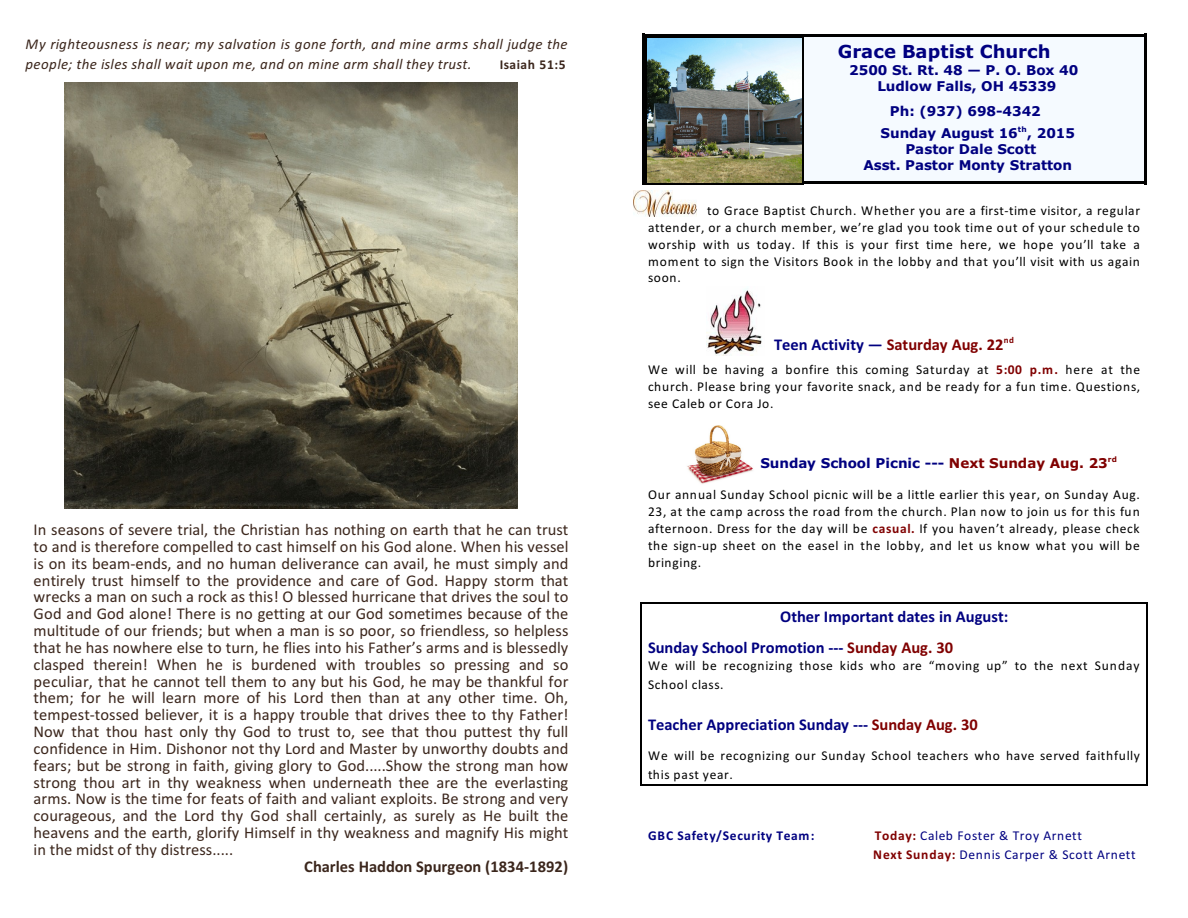
<style>
.page{position:relative;width:1188px;height:918px;background:#fff}
.page>*{position:absolute;margin:0;border:0;box-sizing:border-box;transform-origin:0 0}
.t1{font:700 18px "Verdana";letter-spacing:.005em;color:#000080}
.t2{font:16.5px/16.8px "Calibri";color:#3b261c;text-align:justify}
.t3{font:700 16.5px/31.5px "Calibri";letter-spacing:.005em;color:#000080}
.t4{font:700 16.5px "Calibri";color:#3b261c}
.t5{font:700 16.5px "Calibri";letter-spacing:.005em;color:#800000}
.t6{font:italic 15px/19.6px "Calibri";letter-spacing:.03em;color:#3b261c}
.t7{font:13.5px/17px "Calibri";letter-spacing:.05em;color:#000;text-align:justify}
.t8{font:700 13.5px/16.4px "Verdana";color:#000080;text-align:center}
.t9{font:13.5px/18.9px "Calibri";letter-spacing:.04em;color:#000080}
.t10{font:700 13.5px "Calibri";letter-spacing:.055em;color:#000080}
.t11{font:700 13.5px "Calibri";letter-spacing:.04em;color:#3b261c}
.t12{font:700 7.5px "Verdana";color:#000080}
.s1{color:#000080}
.s2{font-weight:700;color:#800000}
.s3{color:#800000}
</style>
<div class="page">
<img style="left:64px;top:83px;width:453px;height:426px">
<div style="left:642px;top:34px;width:504px;height:26px;background:#f5faff"></div>
<hr style="left:642px;top:34px;width:3px;height:29px;background:#000">
<hr style="left:1144px;top:34px;width:2px;height:29px;background:#000">
<hr style="left:642px;top:34px;width:504px;height:2px;background:#000">
<div style="left:642px;top:61px;width:504px;height:16px;background:#f5faff"></div>
<hr style="left:642px;top:58px;width:3px;height:22px;background:#000">
<hr style="left:1144px;top:58px;width:2px;height:22px;background:#000">
<div style="left:642px;top:77px;width:504px;height:16px;background:#f5faff"></div>
<hr style="left:642px;top:74px;width:3px;height:22px;background:#000">
<hr style="left:1144px;top:74px;width:2px;height:22px;background:#000">
<div style="left:642px;top:94px;width:504px;height:8px;background:#f5faff"></div>
<hr style="left:642px;top:91px;width:3px;height:14px;background:#000">
<svg style="left:1144px;top:94px;width:2px;height:6px"></svg>
<div style="left:642px;top:103px;width:504px;height:16px;background:#f5faff"></div>
<hr style="left:642px;top:100px;width:3px;height:22px;background:#000">
<hr style="left:1144px;top:100px;width:2px;height:22px;background:#000">
<div style="left:642px;top:119px;width:504px;height:21px;background:#f5faff"></div>
<hr style="left:642px;top:116px;width:3px;height:27px;background:#000">
<hr style="left:1144px;top:116px;width:2px;height:27px;background:#000">
<div style="left:642px;top:140px;width:504px;height:16px;background:#f5faff"></div>
<hr style="left:642px;top:137px;width:3px;height:22px;background:#000">
<hr style="left:1144px;top:137px;width:2px;height:22px;background:#000">
<div style="left:642px;top:157px;width:504px;height:27px;background:#f5faff"></div>
<hr style="left:642px;top:154px;width:3px;height:30px;background:#000">
<hr style="left:1144px;top:154px;width:2px;height:30px;background:#000">
<hr style="left:642px;top:182px;width:504px;height:2px;background:#000">
<hr style="left:641px;top:603px;width:507px;height:1px;background:#000">
<svg style="left:641px;top:604px;width:1px;height:60px"></svg>
<svg style="left:1147px;top:604px;width:1px;height:60px"></svg>
<hr style="left:641px;top:664px;width:1px;height:42px;background:#000">
<hr style="left:1147px;top:664px;width:1px;height:42px;background:#000">
<svg style="left:641px;top:706px;width:1px;height:38px"></svg>
<svg style="left:1147px;top:706px;width:1px;height:38px"></svg>
<hr style="left:641px;top:744px;width:1px;height:42px;background:#000">
<hr style="left:1147px;top:744px;width:1px;height:42px;background:#000">
<hr style="left:641px;top:784px;width:507px;height:2px;background:#000">
<img style="left:633px;top:191px;width:64px;height:26px">
<img style="left:706px;top:290px;width:56px;height:66px">
<img style="left:646px;top:38px;width:157px;height:145px">
<hr style="left:645px;top:36px;width:1px;height:148px;background:#000">
<hr style="left:803px;top:36px;width:1px;height:148px;background:#000">
<hr style="left:645px;top:36px;width:159px;height:2px;background:#000">
<hr style="left:645px;top:183px;width:159px;height:2px;background:#000">
<img style="left:687px;top:425px;width:66px;height:59px">
<p class="t6" style="left:26px;top:36px;width:544px">My righteousness is near; my salvation is gone forth, and mine arms shall judge the people; the isles shall wait upon me, and on mine arm shall they trust.</p>
<p class="t11" style="left:500px;top:59px;width:67px">Isaiah 51:5</p>
<p class="t2" style="left:34px;top:522px;width:536px">In seasons of severe trial, the Christian has nothing on earth that he can trust to and is therefore compelled to cast himself on his God alone. When his vessel is on its beam-ends, and no human deliverance can avail, he must simply and entirely trust himself to the providence and care of God. Happy storm that wrecks a man on such a rock as this! O blessed hurricane that drives the soul to God and God alone! There is no getting at our God sometimes because of the multitude of our friends; but when a man is so poor, so friendless, so helpless that he has nowhere else to turn, he flies into his Father’s arms and is blessedly clasped therein! When he is burdened with troubles so pressing and so peculiar, that he cannot tell them to any but his God, he may be thankful for them; for he will learn more of his Lord then than at any other time. Oh, tempest-tossed believer, it is a happy trouble that drives thee to thy Father!<br>Now that thou hast only thy God to trust to, see that thou puttest thy full confidence in Him. Dishonor not thy Lord and Master by unworthy doubts and fears; but be strong in faith, giving glory to God.....Show the strong man how strong thou art in thy weakness when underneath thee are the everlasting arms. Now is the time for feats of faith and valiant exploits. Be strong and very courageous, and the Lord thy God shall certainly, as surely as He built the heavens and the earth, glorify Himself in thy weakness and magnify His might in the midst of thy distress.....</p>
<p class="t4" style="left:304px;top:859px;width:266px">Charles Haddon Spurgeon (1834-1892)</p>
<p class="t1" style="left:838px;top:44px;width:215px">Grace Baptist Church</p>
<p class="t8" style="left:849px;top:63px;width:231px">2500 St. Rt. 48 — P. O. Box 40<br>Ludlow Falls, OH 45339</p>
<p class="t8" style="left:881px;top:102px;width:196px;line-height:21px;text-align:left;text-indent:9px">Ph: (937) 698-4342<br>Sunday August 16 , 2015</p>
<p class="t12" style="left:1018px;top:126px;width:11px">th</p>
<p class="t8" style="left:863px;top:142px;width:210px">Pastor Dale Scott<br>Asst. Pastor Monty Stratton</p>
<p class="t7" style="left:648px;top:203px;width:494px;text-indent:59px">to Grace Baptist Church. Whether you are a first-time visitor, a regular attender, or a church member, we’re glad you took time out of your schedule to worship with us today. If this is your first time here, we hope you’ll take a moment to sign the Visitors Book in the lobby and that you’ll visit with us again soon.</p>
<p class="t5" style="left:774px;top:338px;width:241px"><span class="s1">Teen Activity —</span> Saturday Aug. 22<sup>nd</sup></p>
<p class="t7" style="left:648px;top:362px;width:494px">We will be having a bonfire this coming Saturday at <span class="s2">5:00 p.m.</span> here at the church. Please bring your favorite snack, and be ready for a fun time. Questions, see Caleb or Cora Jo.</p>
<p class="t8" style="left:760px;top:456px;width:358px">Sunday School Picnic --- <span class="s3">Next Sunday Aug. 23</span><sup>rd</sup></p>
<p class="t7" style="left:648px;top:487px;width:494px">Our annual Sunday School picnic will be a little earlier this year, on Sunday Aug.<br>23, at the camp across the road from the church. Plan now to join us for this fun afternoon. Dress for the day will be <span class="s2">casual.</span> If you haven’t already, please check the sign-up sheet on the easel in the lobby, and let us know what you will be bringing.</p>
<p class="t3" style="left:648px;top:602px;width:362px;text-indent:132px">Other Important dates in August:<br>Sunday School Promotion --- <span class="s3">Sunday Aug. 30</span></p>
<p class="t7" style="left:648px;top:657px;width:493px;line-height:18.9px">We will be recognizing those kids who are “moving up” to the next Sunday<br>School class.</p>
<p class="t3" style="left:648px;top:710px;width:331px">Teacher Appreciation Sunday --- <span class="s3">Sunday Aug. 30</span></p>
<p class="t7" style="left:648px;top:747px;width:493px;line-height:18.9px">We will be recognizing our Sunday School teachers who have served faithfully this past year.</p>
<p class="t10" style="left:648px;top:830px;width:168px">GBC Safety/Security Team:</p>
<p class="t9" style="left:873px;top:827px;width:264px"><span class="s2">Today:</span> Caleb Foster &amp; Troy Arnett<br><span class="s2">Next Sunday:</span> Dennis Carper &amp; Scott Arnett</p>
</div>
